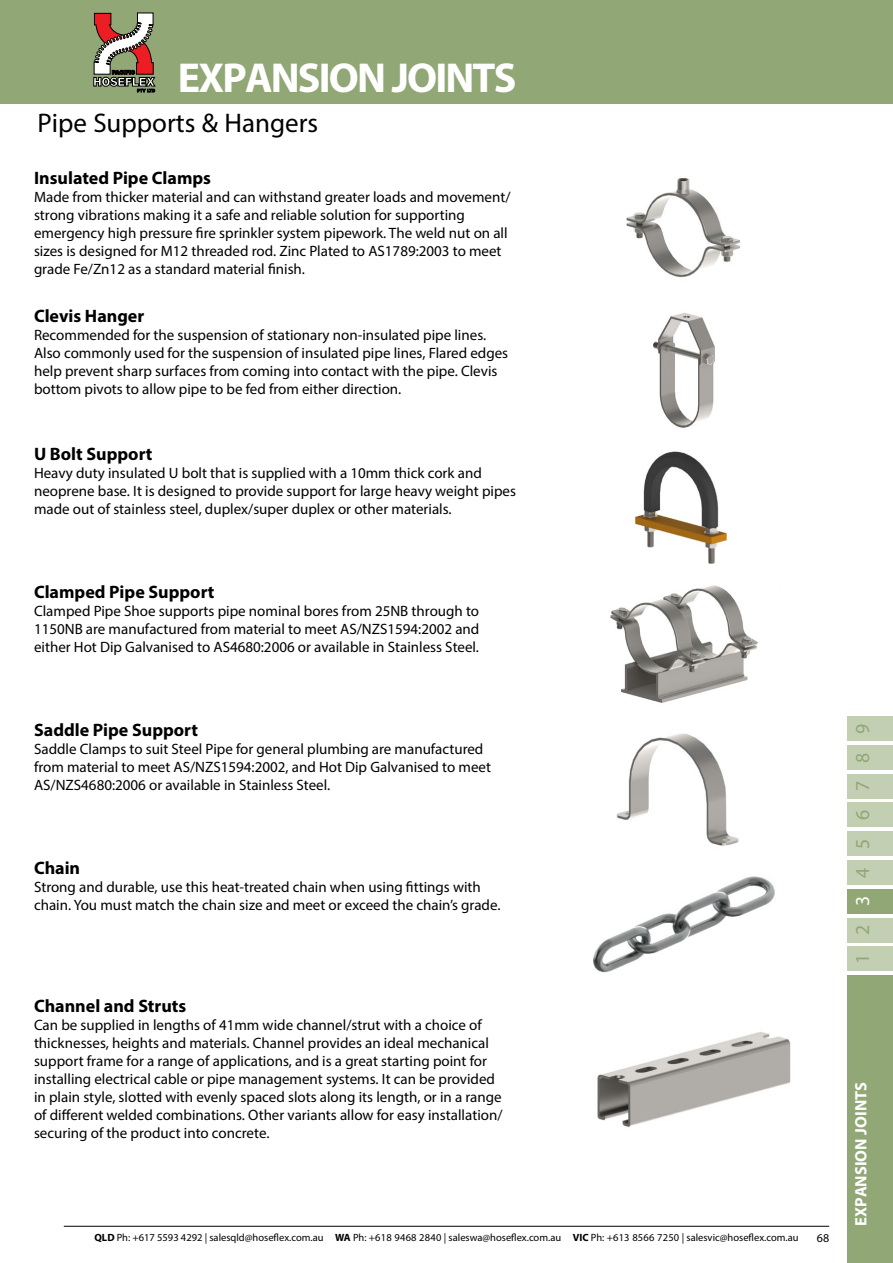
<style>
.page{position:relative;width:893px;height:1263px;background:#fff}
.page>*{position:absolute;margin:0;border:0;box-sizing:border-box;transform-origin:0 0}
.t1{font:700 42px "Myriad Pro";letter-spacing:-.045em;color:#fff}
.t2{font:27px "Myriad Pro";color:#000}
.t3{font:19.8px "Myriad Pro";letter-spacing:.94em;color:#91a776}
.t4{font:700 18px "Myriad Pro";color:#000}
.t5{font:700 16.5px "Myriad Pro";color:#fff}
.t6{font:15px/18px "Myriad Pro";color:#000}
.t7{font:12px "Myriad Pro";color:#000}
.t8{font:10.5px "Myriad Pro";color:#000}
.s1{font-weight:700}
.s2{color:#fff}
</style>
<div class="page">
<div style="left:0;top:0;width:893px;height:104px;background:#91a776"></div>
<div style="left:847px;top:947px;width:46px;height:24px;background:#c2cfb2"></div>
<div style="left:847px;top:889px;width:46px;height:24px;background:#91a776"></div>
<div style="left:847px;top:918px;width:46px;height:24px;background:#c2cfb2"></div>
<div style="left:847px;top:832px;width:46px;height:24px;background:#c2cfb2"></div>
<div style="left:847px;top:860px;width:46px;height:24px;background:#c2cfb2"></div>
<div style="left:847px;top:774px;width:46px;height:24px;background:#c2cfb2"></div>
<div style="left:847px;top:803px;width:46px;height:24px;background:#c2cfb2"></div>
<div style="left:847px;top:746px;width:46px;height:24px;background:#c2cfb2"></div>
<div style="left:847px;top:717px;width:46px;height:24px;background:#c2cfb2"></div>
<hr style="left:64px;top:1226px;width:765px;height:1px;background:#000">
<div style="left:847px;top:976px;width:46px;height:287px;background:#91a776"></div>
<svg style="left:94px;top:13px;width:61px;height:79px"></svg>
<img style="left:626px;top:178px;width:115px;height:100px">
<img style="left:634px;top:451px;width:94px;height:113px">
<img style="left:610px;top:585px;width:148px;height:118px">
<img style="left:616px;top:733px;width:123px;height:113px">
<img style="left:597px;top:1032px;width:194px;height:95px">
<img style="left:653px;top:312px;width:62px;height:116px">
<img style="left:593px;top:876px;width:182px;height:97px">
<h1 class="t1" style="left:178px;top:51px;width:340px">EXPANSION JOINTS</h1>
<h2 class="t2" style="left:37px;top:106px;width:282px">Pipe Supports &amp; Hangers</h2>
<p class="t4" style="left:34px;top:166px;width:179px">Insulated Pipe Clamps</p>
<p class="t6" style="left:34px;top:187px;width:478px">Made from thicker material and can withstand greater loads and movement/ strong vibrations making it a safe and reliable solution for supporting emergency high pressure fire sprinkler system pipework. The weld nut on all sizes is designed for M12 threaded rod. Zinc Plated to AS1789:2003 to meet grade Fe/Zn12 as a standard material finish.</p>
<p class="t4" style="left:34px;top:304px;width:112px">Clevis Hanger</p>
<p class="t6" style="left:34px;top:325px;width:476px">Recommended for the suspension of stationary non-insulated pipe lines.<br>Also commonly used for the suspension of insulated pipe lines, Flared edges help prevent sharp surfaces from coming into contact with the pipe. Clevis bottom pivots to allow pipe to be fed from either direction.</p>
<p class="t4" style="left:34px;top:442px;width:120px">U Bolt Support</p>
<p class="t6" style="left:34px;top:463px;width:484px">Heavy duty insulated U bolt that is supplied with a 10mm thick cork and neoprene base. It is designed to provide support for large heavy weight pipes made out of stainless steel, duplex/super duplex or other materials.</p>
<p class="t4" style="left:34px;top:580px;width:182px">Clamped Pipe Support</p>
<p class="t6" style="left:34px;top:601px;width:447px;text-align:justify">Clamped Pipe Shoe supports pipe nominal bores from 25NB through to 1150NB are manufactured from material to meet AS/NZS1594:2002 and either Hot Dip Galvanised to AS4680:2006 or available in Stainless Steel.</p>
<p class="t4" style="left:34px;top:718px;width:166px">Saddle Pipe Support</p>
<p class="t6" style="left:34px;top:740px;width:459px">Saddle Clamps to suit Steel Pipe for general plumbing are manufactured from material to meet AS/NZS1594:2002, and Hot Dip Galvanised to meet<br>AS/NZS4680:2006 or available in Stainless Steel.</p>
<p class="t4" style="left:34px;top:856px;width:48px">Chain</p>
<p class="t6" style="left:34px;top:878px;width:468px">Strong and durable, use this heat-treated chain when using fittings with chain. You must match the chain size and meet or exceed the chain’s grade.</p>
<p class="t4" style="left:34px;top:994px;width:154px">Channel and Struts</p>
<p class="t6" style="left:34px;top:1016px;width:470px">Can be supplied in lengths of 41mm wide channel/strut with a choice of thicknesses, heights and materials. Channel provides an ideal mechanical support frame for a range of applications, and is a great starting point for installing electrical cable or pipe management systems. It can be provided in plain style, slotted with evenly spaced slots along its length, or in a range of different welded combinations. Other variants allow for easy installation/ securing of the product into concrete.</p>
<p class="t8" style="left:94px;top:1231px;width:706px"><span class="s1">QLD</span> Ph: +617 5593 4292 | salesqld@hoseflex.com.au <span class="s1">WA</span> Ph: +618 9468 2840 | saleswa@hoseflex.com.au <span class="s1">VIC</span> Ph: +613 8566 7250 | salesvic@hoseflex.com.au</p>
<p class="t7" style="left:817px;top:1230px;width:14px">68</p>
<h3 class="t3" style="left:850px;top:964px;width:242px;rotate:-90deg">12<span class="s2">3</span>456789</h3>
<p class="t5" style="left:850px;top:1226px;width:145px;rotate:-90deg">EXPANSION JOINTS</p>
</div>
